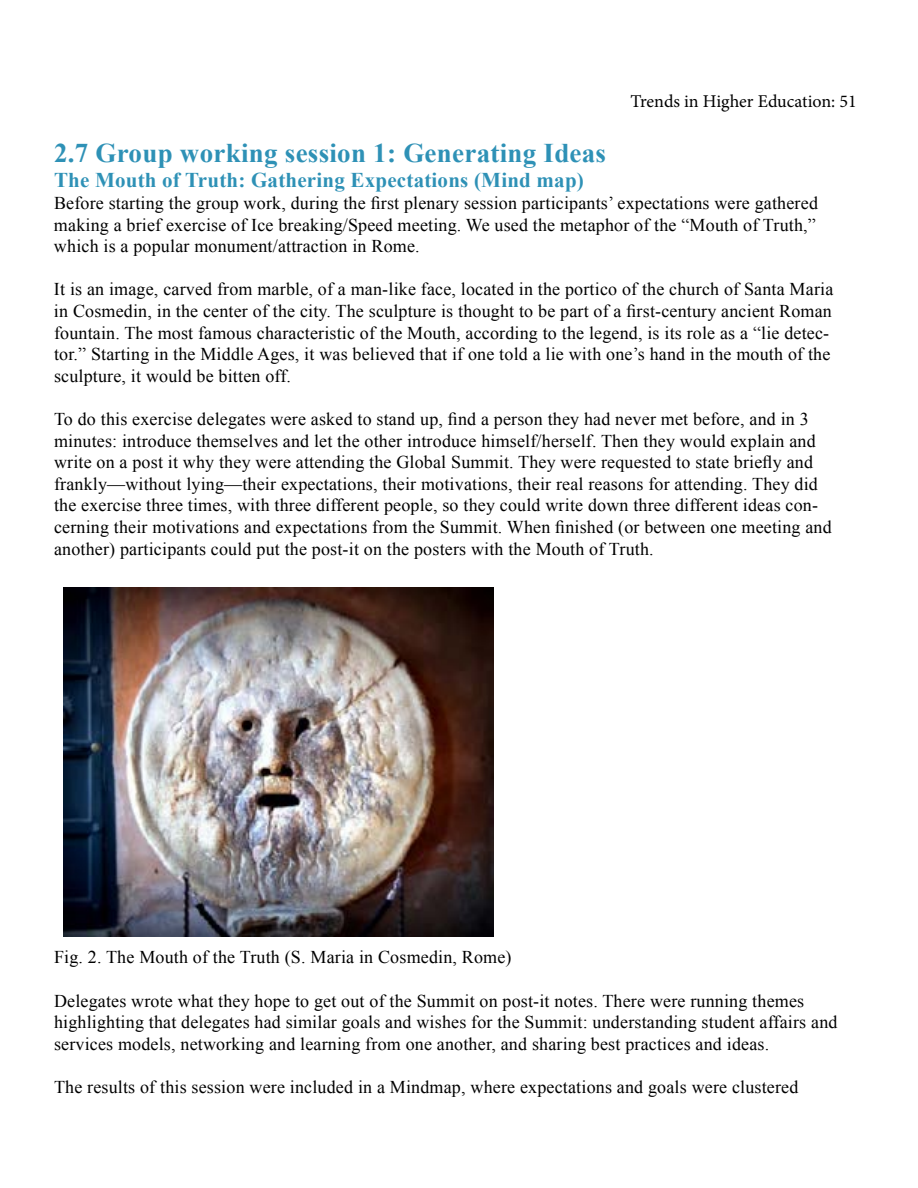
<style>
.page{position:relative;width:918px;height:1188px;background:#fff}
.page>*{position:absolute;margin:0;border:0;box-sizing:border-box;transform-origin:0 0}
.t1{font:700 27px "Times New Roman";letter-spacing:.01em;color:#2e91b6}
.t2{font:700 21px "Times New Roman";letter-spacing:.01em;color:#2e91b6}
.t3{font:18px/21.6px "Times New Roman";letter-spacing:.01em;color:#000}
.t4{font:18px "Minion Pro";color:#000}
</style>
<div class="page">
<img style="left:63px;top:587px;width:430px;height:349px">
<p class="t4" style="left:631px;top:89px;width:228px">Trends in Higher Education: 51</p>
<h1 class="t1" style="left:54px;top:135px;width:554px">2.7 Group working session 1: Generating Ideas</h1>
<p class="t2" style="left:54px;top:166px;width:531px">The Mouth of Truth: Gathering Expectations (Mind map)</p>
<p class="t3" style="left:54px;top:192px;width:766px;text-align:justify">Before starting the group work, during the first plenary session participants’ expectations were gathered making a brief exercise of Ice breaking/Speed meeting. We used the metaphor of the “Mouth of Truth,” which is a popular monument/attraction in Rome.</p>
<p class="t3" style="left:54px;top:278px;width:781px">It is an image, carved from marble, of a man-like face, located in the portico of the church of Santa Maria in Cosmedin, in the center of the city. The sculpture is thought to be part of a first-century ancient Roman fountain. The most famous characteristic of the Mouth, according to the legend, is its role as a “lie detec&shy;tor.” Starting in the Middle Ages, it was believed that if one told a lie with one’s hand in the mouth of the sculpture, it would be bitten off.</p>
<p class="t3" style="left:54px;top:408px;width:779px">To do this exercise delegates were asked to stand up, find a person they had never met before, and in 3 minutes: introduce themselves and let the other introduce himself/herself. Then they would explain and write on a post it why they were attending the Global Summit. They were requested to state briefly and frankly—without lying—their expectations, their motivations, their real reasons for attending. They did the exercise three times, with three different people, so they could write down three different ideas con&shy;cerning their motivations and expectations from the Summit. When finished (or between one meeting and another) participants could put the post-it on the posters with the Mouth of Truth.</p>
<p class="t3" style="left:54px;top:946px;width:459px">Fig. 2. The Mouth of the Truth (S. Maria in Cosmedin, Rome)</p>
<p class="t3" style="left:54px;top:990px;width:785px">Delegates wrote what they hope to get out of the Summit on post-it notes. There were running themes highlighting that delegates had similar goals and wishes for the Summit: understanding student affairs and services models, networking and learning from one another, and sharing best practices and ideas.</p>
<p class="t3" style="left:54px;top:1076px;width:746px">The results of this session were included in a Mindmap, where expectations and goals were clustered</p>
</div>
